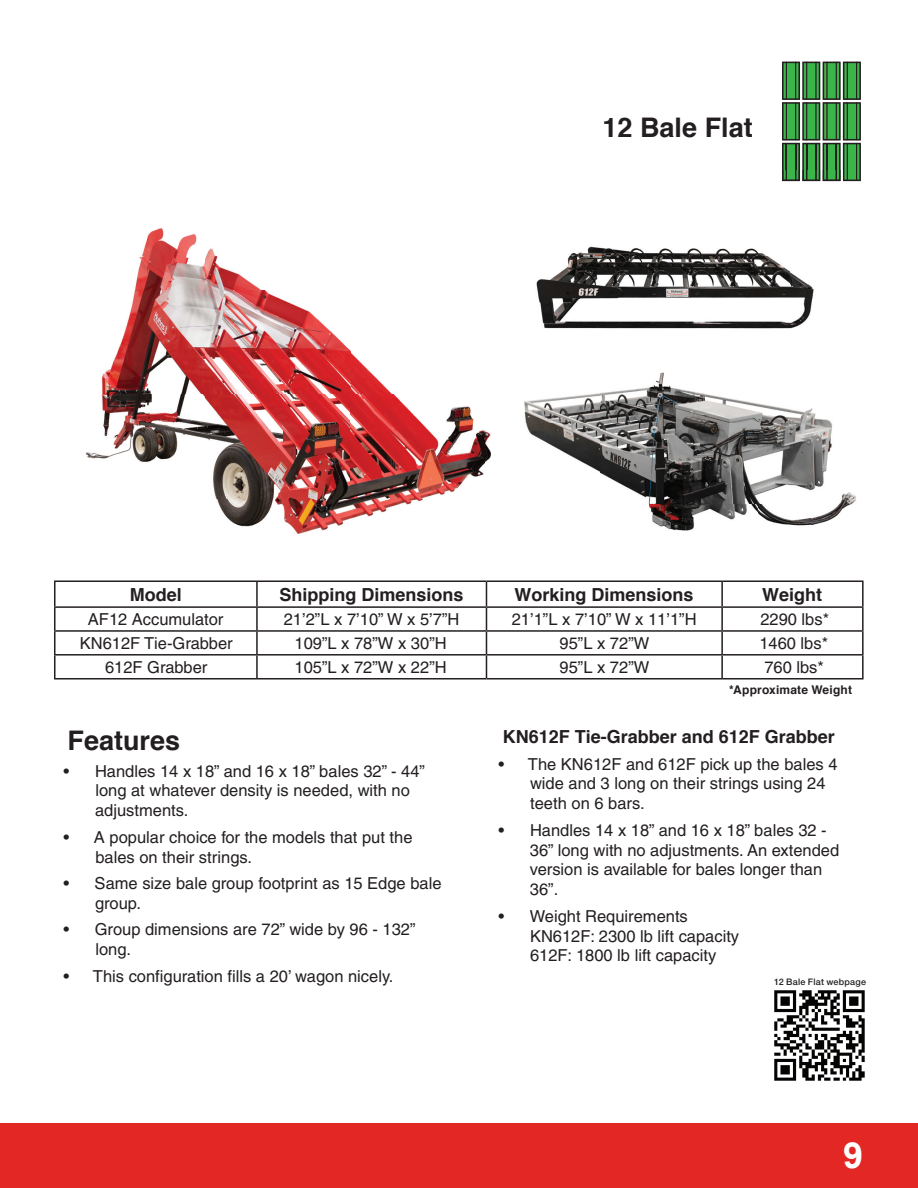
<style>
.page{position:relative;width:918px;height:1188px;background:#fff}
.page>*{position:absolute;margin:0;border:0;box-sizing:border-box;transform-origin:0 0}
.t1{font:700 36px "Arial";color:#fff}
.t2{font:700 27px "Helvetica";color:#231f20}
.t3{font:700 18px "Helvetica";color:#231f20}
.t4{font:16.5px/19.8px "Helvetica";color:#231f20}
.t5{font:700 12px "Helvetica";letter-spacing:.015em;color:#231f20}
.t6{font:500 9px "Helvetica Neue";letter-spacing:.025em;color:#231f20}
</style>
<div class="page">
<div style="left:0;top:1124px;width:918px;height:64px;background:#e22725"></div>
<img style="left:135px;top:228px;width:126px;height:62px">
<img style="left:85px;top:290px;width:401px;height:210px">
<img style="left:217px;top:500px;width:205px;height:34px">
<img style="left:486px;top:373px;width:325px;height:158px">
<img style="left:811px;top:408px;width:45px;height:118px">
<img style="left:789px;top:181px;width:52px;height:119px">
<img style="left:536px;top:246px;width:253px;height:54px">
<img style="left:539px;top:300px;width:273px;height:29px">
<svg style="left:782px;top:62px;width:79px;height:119px;background:#4a8b51"></svg>
<img style="left:470px;top:290px;width:16px;height:83px">
<hr style="left:54px;top:580px;width:203px;height:2px;background:#231f20">
<hr style="left:54px;top:582px;width:2px;height:24px;background:#231f20">
<hr style="left:257px;top:580px;width:229px;height:2px;background:#231f20">
<hr style="left:256px;top:582px;width:2px;height:24px;background:#231f20">
<hr style="left:486px;top:580px;width:236px;height:2px;background:#231f20">
<hr style="left:722px;top:580px;width:142px;height:2px;background:#231f20">
<hr style="left:721px;top:582px;width:2px;height:24px;background:#231f20">
<hr style="left:862px;top:582px;width:2px;height:24px;background:#231f20">
<hr style="left:54px;top:606px;width:203px;height:2px;background:#231f20">
<hr style="left:54px;top:608px;width:2px;height:22px;background:#231f20">
<hr style="left:257px;top:606px;width:229px;height:2px;background:#231f20">
<hr style="left:256px;top:608px;width:2px;height:22px;background:#231f20">
<hr style="left:486px;top:606px;width:236px;height:2px;background:#231f20">
<hr style="left:722px;top:606px;width:142px;height:2px;background:#231f20">
<hr style="left:721px;top:608px;width:2px;height:22px;background:#231f20">
<hr style="left:862px;top:608px;width:2px;height:22px;background:#231f20">
<hr style="left:54px;top:630px;width:203px;height:2px;background:#231f20">
<hr style="left:54px;top:632px;width:2px;height:22px;background:#231f20">
<hr style="left:257px;top:630px;width:229px;height:2px;background:#231f20">
<hr style="left:256px;top:632px;width:2px;height:22px;background:#231f20">
<hr style="left:486px;top:630px;width:236px;height:2px;background:#231f20">
<hr style="left:722px;top:630px;width:142px;height:2px;background:#231f20">
<hr style="left:721px;top:632px;width:2px;height:22px;background:#231f20">
<hr style="left:862px;top:632px;width:2px;height:22px;background:#231f20">
<hr style="left:54px;top:654px;width:203px;height:2px;background:#231f20">
<hr style="left:54px;top:656px;width:2px;height:22px;background:#231f20">
<hr style="left:257px;top:654px;width:229px;height:2px;background:#231f20">
<hr style="left:256px;top:656px;width:2px;height:22px;background:#231f20">
<hr style="left:486px;top:654px;width:236px;height:2px;background:#231f20">
<svg style="left:486px;top:582px;width:1px;height:96px"></svg>
<hr style="left:722px;top:654px;width:142px;height:2px;background:#231f20">
<hr style="left:721px;top:656px;width:2px;height:22px;background:#231f20">
<hr style="left:862px;top:656px;width:2px;height:22px;background:#231f20">
<hr style="left:54px;top:678px;width:203px;height:2px;background:#231f20">
<hr style="left:257px;top:678px;width:229px;height:2px;background:#231f20">
<hr style="left:486px;top:678px;width:236px;height:2px;background:#231f20">
<hr style="left:722px;top:678px;width:142px;height:2px;background:#231f20">
<img style="left:774px;top:990px;width:91px;height:91px">
<h2 class="t2" style="left:603px;top:111px;width:152px">12 Bale Flat</h2>
<p class="t3" style="left:130px;top:583px;width:54px">Model</p>
<p class="t3" style="left:280px;top:583px;width:186px">Shipping Dimensions</p>
<p class="t3" style="left:514px;top:583px;width:181px">Working Dimensions</p>
<p class="t3" style="left:762px;top:583px;width:61px">Weight</p>
<p class="t4" style="left:88px;top:609px;width:137px">AF12 Accumulator</p>
<p class="t4" style="left:284px;top:609px;width:177px">21’2”L x 7’10” W x 5’7”H</p>
<p class="t4" style="left:512px;top:609px;width:186px">21’1”L x 7’10” W x 11’1”H</p>
<p class="t4" style="left:760px;top:609px;width:70px">2290 lbs*</p>
<p class="t4" style="left:80px;top:633px;width:154px">KN612F Tie-Grabber</p>
<p class="t4" style="left:295px;top:633px;width:154px">109”L x 78”W x 30”H</p>
<p class="t4" style="left:560px;top:633px;width:91px">95”L x 72”W</p>
<p class="t4" style="left:759px;top:633px;width:70px">1460 lbs*</p>
<p class="t4" style="left:105px;top:657px;width:104px">612F Grabber</p>
<p class="t4" style="left:295px;top:657px;width:154px">105”L x 72”W x 22”H</p>
<p class="t4" style="left:560px;top:657px;width:91px">95”L x 72”W</p>
<p class="t4" style="left:764px;top:657px;width:61px">760 lbs*</p>
<h2 class="t2" style="left:68px;top:723px;width:114px">Features</h2>
<p class="t4" style="left:95px;top:761px;width:331px;text-indent:-32px">• Handles 14 x 18” and 16 x 18” bales 32” - 44” long at whatever density is needed, with no adjustments.</p>
<p class="t4" style="left:95px;top:827px;width:319px;text-indent:-32px">• A popular choice for the models that put the bales on their strings.</p>
<p class="t4" style="left:95px;top:873px;width:348px;text-indent:-32px">• Same size bale group footprint as 15 Edge bale group.</p>
<p class="t4" style="left:95px;top:920px;width:322px;text-indent:-32px">• Group dimensions are 72” wide by 96 - 132” long.</p>
<p class="t4" style="left:63px;top:966px;width:331px">• This configuration fills a 20’ wagon nicely.</p>
<p class="t5" style="left:729px;top:682px;width:124px">*Approximate Weight</p>
<p class="t3" style="left:503px;top:725px;width:334px">KN612F Tie-Grabber and 612F Grabber</p>
<p class="t4" style="left:530px;top:754px;width:309px;text-indent:-32px">• The KN612F and 612F pick up the bales 4 wide and 3 long on their strings using 24 teeth on 6 bars.</p>
<p class="t4" style="left:530px;top:820px;width:311px;text-indent:-31px">• Handles 14 x 18” and 16 x 18” bales 32 -<br>36” long with no adjustments. An extended version is available for bales longer than<br>36”.</p>
<p class="t4" style="left:530px;top:906px;width:211px;text-indent:-32px">• Weight Requirements<br>KN612F: 2300 lb lift capacity<br>612F: 1800 lb lift capacity</p>
<p class="t6" style="left:774px;top:975px;width:94px">12 Bale Flat webpage</p>
<h1 class="t1" style="left:843px;top:1130px;width:22px">9</h1>
</div>
